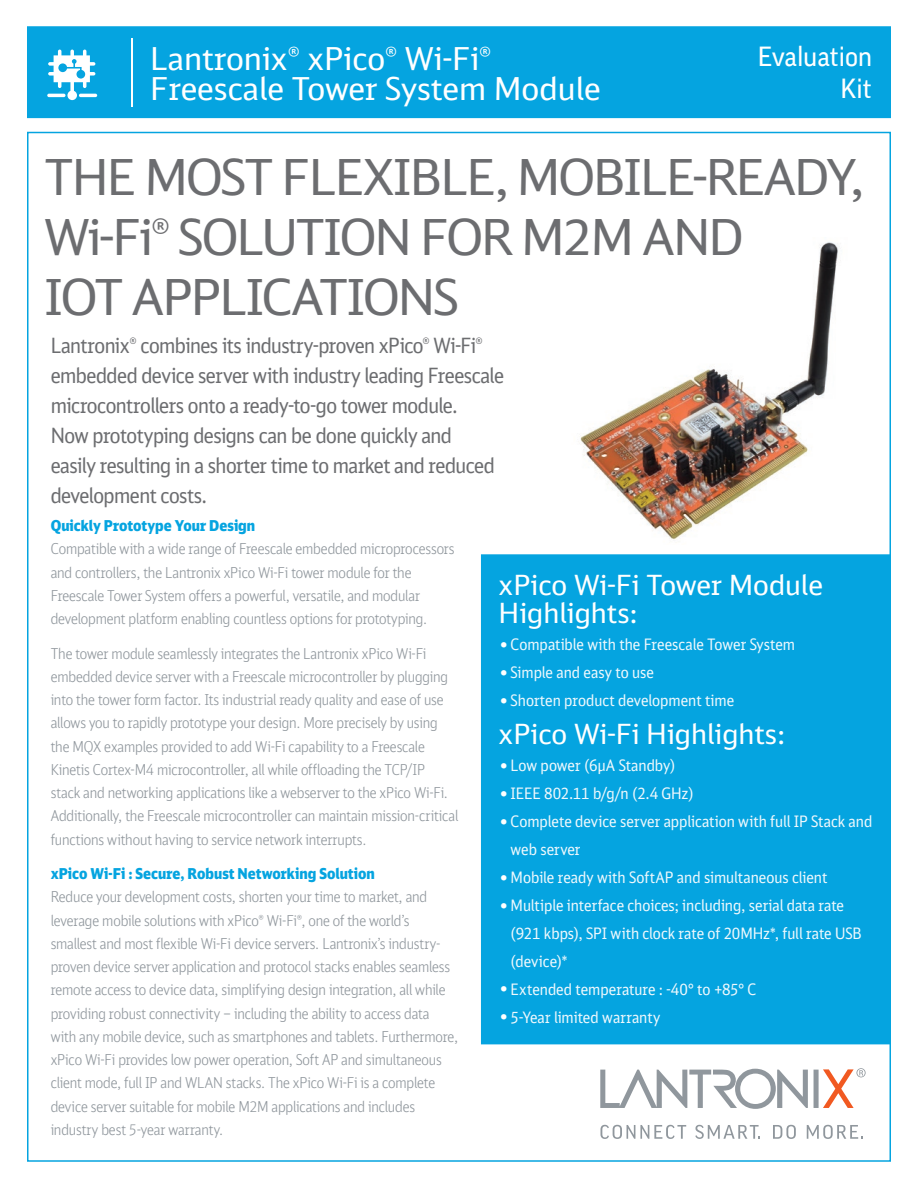
<style>
.page{position:relative;width:918px;height:1188px;background:#fff}
.page>*{position:absolute;margin:0;border:0;box-sizing:border-box;transform-origin:0 0}
.t1{font:49.5px/60px "DB Head Alternate";letter-spacing:-.04em;color:#6c6d70}
.t2{font:31.5px/30px "DB Head Alternate";color:#fff}
.t3{font:27.75px/28.5px "DB Head Alternate";color:#fff}
.t4{font:27px/32.4px "Good LF";color:#fff;text-align:right}
.t5{font:300 27px "DB Head Alternate";color:#fff}
.t6{font:21px/30px "DB Head Alternate";letter-spacing:-.025em;color:#6c6d70;scale:.9 1}
.t7{font:15.75px/27.9px "DB Head Alternate";color:#eef8fd;scale:.9 1}
.t8{font:300 15px/23.2px "DB Head Alternate";letter-spacing:-.01em;color:#90979d;scale:.9 1}
.t9{font:900 15px "DB Head Alternate";color:#05a4e0;scale:.9 1}
.s1{font-weight:900;font-size:18px;color:#fff}
</style>
<div class="page">
<img style="left:580px;top:242px;width:260px;height:298px">
<div style="left:27px;top:26px;width:864px;height:92px;background:#05a4e0;border:2px solid #05a4e0"></div>
<div style="left:482px;top:555px;width:408px;height:489px;background:#05a4e0"></div>
<hr style="left:132px;top:39px;width:1px;height:68px;background:#fff">
<svg style="left:600px;top:1069px;width:208px;height:40px"></svg>
<svg style="left:814px;top:1068px;width:52px;height:40px"></svg>
<svg style="left:600px;top:1125px;width:86px;height:14px"></svg>
<svg style="left:695px;top:1125px;width:65px;height:14px"></svg>
<svg style="left:773px;top:1125px;width:23px;height:14px"></svg>
<svg style="left:807px;top:1125px;width:56px;height:14px"></svg>
<svg style="left:48px;top:50px;width:47px;height:44px"></svg>
<div style="left:67px;top:91px;width:10px;height:9px;background:#fff;border-radius:50%"></div>
<hr style="left:47px;top:94px;width:19px;height:3px;background:#fff;border-radius:2px">
<hr style="left:79px;top:94px;width:18px;height:3px;background:#fff;border-radius:2px">
<h2 class="t2" style="left:150px;top:43px;width:452px">Lantronix® xPico® Wi-Fi®<br>Freescale Tower System Module</h2>
<h3 class="t4" style="left:758px;top:40px;width:116px">Evaluation<br>Kit</h3>
<h3 class="t5" style="left:773px;top:43px;width:93px">Medical</h3>
<h1 class="t1" style="left:44px;top:147px;width:822px">THE MOST FLEXIBLE, MOBILE-READY,<br>Wi-Fi® SOLUTION FOR M2M AND<br>IOT APPLICATIONS</h1>
<p class="t6" style="left:51px;top:330px;width:505px">Lantronix® combines its industry-proven xPico® Wi-Fi® embedded device server with industry leading Freescale microcontrollers onto a ready-to-go tower module.<br>Now prototyping designs can be done quickly and<br>easily resulting in a shorter time to market and reduced development costs.</p>
<p class="t9" style="left:51px;top:516px;width:229px">Quickly Prototype Your Design</p>
<p class="t8" style="left:51px;top:537px;width:450px">Compatible with a wide range of Freescale embedded microprocessors and controllers, the Lantronix xPico Wi-Fi tower module for the Freescale Tower System offers a powerful, versatile, and modular development platform enabling countless options for prototyping.</p>
<p class="t8" style="left:51px;top:641px;width:454px">The tower module seamlessly integrates the Lantronix xPico Wi-Fi embedded device server with a Freescale microcontroller by plugging into the tower form factor. Its industrial ready quality and ease of use allows you to rapidly prototype your design. More precisely by using the MQX examples provided to add Wi-Fi capability to a Freescale Kinetis Cortex-M4 microcontroller, all while offloading the TCP/IP<br>stack and networking applications like a webserver to the xPico Wi-Fi.<br>Additionally, the Freescale microcontroller can maintain mission-critical functions without having to service network interrupts.</p>
<p class="t9" style="left:51px;top:864px;width:362px">xPico Wi-Fi : Secure, Robust Networking Solution</p>
<p class="t8" style="left:51px;top:885px;width:454px">Reduce your development costs, shorten your time to market, and leverage mobile solutions with xPico® Wi-Fi®, one of the world’s smallest and most flexible Wi-Fi device servers. Lantronix’s industry&shy;proven device server application and protocol stacks enables seamless remote access to device data, simplifying design integration, all while providing robust connectivity – including the ability to access data with any mobile device, such as smartphones and tablets. Furthermore, xPico Wi-Fi provides low power operation, Soft AP and simultaneous client mode, full IP and WLAN stacks. The xPico Wi-Fi is a complete device server suitable for mobile M2M applications and includes industry best 5-year warranty.</p>
<h3 class="t3" style="left:499px;top:570px;width:326px">xPico Wi-Fi Tower Module<br>Highlights:</h3>
<p class="t7" style="left:499px;top:630px;width:331px"><span class="s1">•</span>Compatible with the Freescale Tower System</p>
<p class="t7" style="left:499px;top:658px;width:174px"><span class="s1">•</span>Simple and easy to use</p>
<p class="t7" style="left:499px;top:686px;width:263px"><span class="s1">•</span>Shorten product development time</p>
<h3 class="t3" style="left:499px;top:720px;width:288px">xPico Wi-Fi Highlights:</h3>
<p class="t7" style="left:499px;top:752px;width:198px"><span class="s1">•</span>Low power (6µA Standby)</p>
<p class="t7" style="left:499px;top:779px;width:218px"><span class="s1">•</span>IEEE 802.11 b/g/n (2.4 GHz)</p>
<p class="t7" style="left:511px;top:807px;width:403px;text-indent:-12px"><span class="s1">•</span>Complete device server application with full IP Stack and web server</p>
<p class="t7" style="left:499px;top:863px;width:367px"><span class="s1">•</span>Mobile ready with SoftAP and simultaneous client</p>
<p class="t7" style="left:511px;top:891px;width:392px;text-indent:-12px"><span class="s1">•</span>Multiple interface choices; including, serial data rate (921 kbps), SPI with clock rate of 20MHz*, full rate USB (device)*</p>
<p class="t7" style="left:499px;top:975px;width:288px"><span class="s1">•</span>Extended temperature : -40° to +85° C</p>
<p class="t7" style="left:499px;top:1003px;width:181px"><span class="s1">•</span>5-Year limited warranty</p>
</div>
